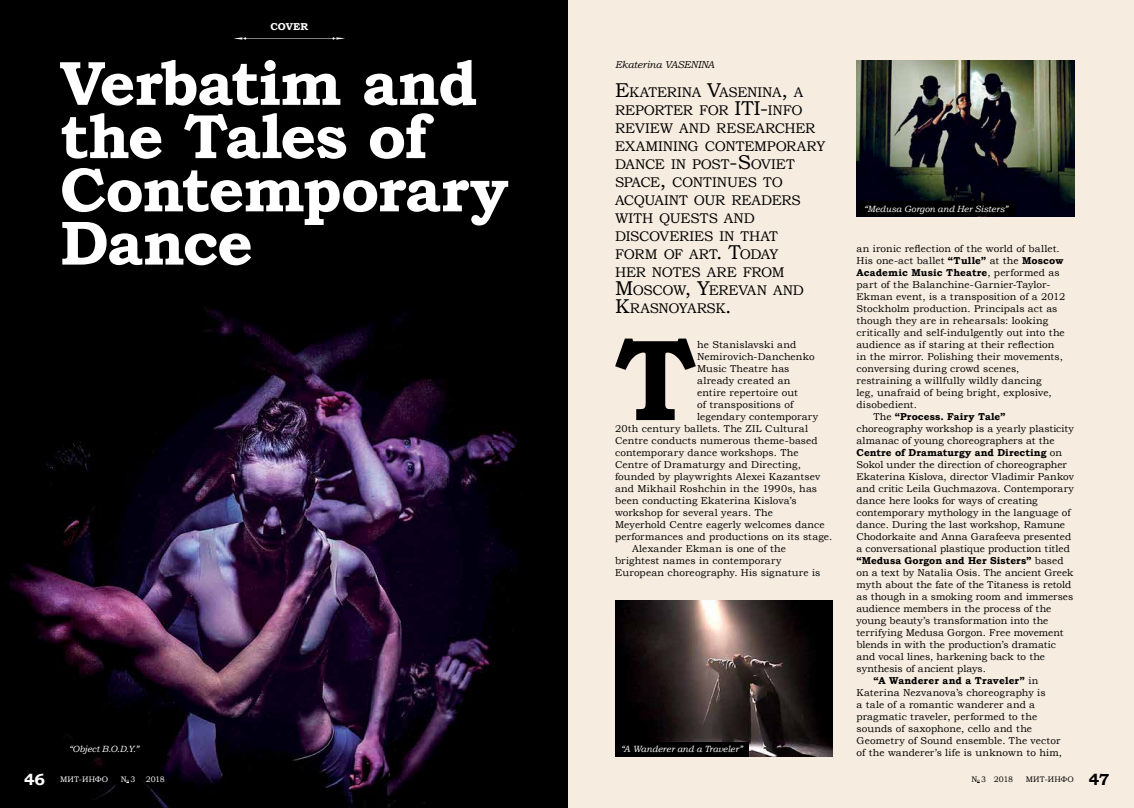
<style>
.page{position:relative;width:1134px;height:808px;background:#fff}
.page>*{position:absolute;margin:0;border:0;box-sizing:border-box;transform-origin:0 0}
.t1{font:700 115.7px "Bookman Old Style";color:#000}
.t2{font:700 62.6px/53.2px "Bookman Old Style";letter-spacing:-.025em;color:#fff}
.t3{font:14px/18px "Bookman Old Style";letter-spacing:-.01em;color:#000}
.t4{font:10px "Bookman Old Style";letter-spacing:.01em;color:#000}
.t5{font:700 10px "Bookman Old Style";letter-spacing:.01em;color:#000}
.t6{font:10px "Bookman Old Style";letter-spacing:.03em;color:#000}
.t7{font:italic 10px "Bookman Old Style";letter-spacing:-.01em;color:#000}
.t8{font:700 10px "Bookman Old Style";letter-spacing:.005em;color:#fff}
.t9{font:italic 9px "Bookman Old Style";letter-spacing:-.005em;color:#fff}
.t10{font:8px "Bookman Old Style";letter-spacing:.02em;color:#fff}
.t11{font:8px "Bookman Old Style";letter-spacing:.02em;color:#000}
.s1{font-size:20px}
.s2{font-weight:700}
.s3{font-weight:400}
.s4{font-weight:700;font-size:16px}
.s5{font-size:4.6px}
</style>
<div class="page">
<div style="left:567px;top:0;width:567px;height:808px;background:#f7ece0"></div>
<img style="left:0;top:0;width:567px;height:808px">
<svg style="left:233px;top:37px;width:112px;height:3px"></svg>
<div style="left:60px;top:742px;width:88px;height:14px;background:#000"></div>
<img style="left:857px;top:60px;width:217px;height:156px">
<img style="left:615px;top:600px;width:217px;height:156px">
<div style="left:857px;top:202px;width:158px;height:14px;background:#000"></div>
<div style="left:615px;top:742px;width:133px;height:14px;background:#000"></div>
<p class="t8" style="left:270px;top:19px;width:39px">COVER</p>
<h2 class="t2" style="left:60px;top:56px;width:450px">Verbatim and the Tales of<br>Contemporary<br>Dance</h2>
<p class="t7" style="left:615px;top:58px;width:101px">Ekaterina VASENINA</p>
<p class="t3" style="left:615px;top:83px;width:212px"><span class="s1">E</span>KATERINA <span class="s1">V</span>ASENINA<span class="s1">,</span> A<br>REPORTER FOR <span class="s1">ITI-</span>INFO<br>REVIEW AND RESEARCHER<br>EXAMINING CONTEMPORARY<br>DANCE IN POST<span class="s1">-S</span>OVIET<br>SPACE<span class="s1">,</span> CONTINUES TO<br>ACQUAINT OUR READERS<br>WITH QUESTS AND<br>DISCOVERIES IN THAT<br>FORM OF ART<span class="s1">. T</span>ODAY<br>HER NOTES ARE FROM<br><span class="s1">M</span>OSCOW<span class="s1">, Y</span>EREVAN AND<br><span class="s1">K</span>RASNOYARSK<span class="s1">.</span></p>
<p class="t9" style="left:69px;top:743px;width:72px">“Object B.O.D.Y.”</p>
<h1 class="t1" style="left:615px;top:297px;width:82px">T</h1>
<p class="t4" style="left:697px;top:338px;width:101px">he Stanislavski and</p>
<p class="t4" style="left:697px;top:350px;width:119px">Nemirovich-Danchenko</p>
<p class="t4" style="left:697px;top:362px;width:94px">Music Theatre has</p>
<p class="t4" style="left:697px;top:374px;width:95px">already created an</p>
<p class="t4" style="left:697px;top:386px;width:102px">entire repertoire out</p>
<p class="t4" style="left:697px;top:398px;width:98px">of transpositions of</p>
<p class="t4" style="left:697px;top:410px;width:123px">legendary contemporary</p>
<p class="t4" style="left:615px;top:422px;width:195px">20th century ballets. The ZIL Cultural</p>
<p class="t4" style="left:615px;top:434px;width:204px">Centre conducts numerous theme-based</p>
<p class="t4" style="left:615px;top:446px;width:185px">contemporary dance workshops. The</p>
<p class="t4" style="left:615px;top:458px;width:187px">Centre of Dramaturgy and Directing,</p>
<p class="t4" style="left:615px;top:470px;width:207px">founded by playwrights Alexei Kazantsev</p>
<p class="t4" style="left:615px;top:482px;width:204px">and Mikhail Roshchin in the 1990s, has</p>
<p class="t4" style="left:615px;top:494px;width:183px">been conducting Ekaterina Kislova’s</p>
<p class="t4" style="left:615px;top:506px;width:159px">workshop for several years. The</p>
<p class="t4" style="left:615px;top:518px;width:211px">Meyerhold Centre eagerly welcomes dance</p>
<p class="t4" style="left:615px;top:530px;width:219px">performances and productions on its stage.</p>
<p class="t4" style="left:632px;top:542px;width:155px">Alexander Ekman is one of the</p>
<p class="t4" style="left:615px;top:554px;width:168px">brightest names in contemporary</p>
<p class="t4" style="left:615px;top:566px;width:207px">European choreography. His signature is</p>
<p class="t9" style="left:621px;top:743px;width:123px">“A Wanderer and a Traveler”</p>
<p class="t9" style="left:864px;top:203px;width:146px">“Medusa Gorgon and Her Sisters”</p>
<p class="t4" style="left:856px;top:242px;width:205px">an ironic reflection of the world of ballet.</p>
<p class="t4" style="left:856px;top:254px;width:209px">His one-act ballet <span class="s2">“Tulle”</span> at the <span class="s2">Moscow</span></p>
<p class="t5" style="left:856px;top:265px;width:205px">Academic Music Theatre<span class="s3">, performed as</span></p>
<p class="t4" style="left:856px;top:278px;width:195px">part of the Balanchine-Garnier-Taylor-</p>
<p class="t4" style="left:856px;top:290px;width:210px">Ekman event, is a transposition of a 2012</p>
<p class="t4" style="left:856px;top:302px;width:202px">Stockholm production. Principals act as</p>
<p class="t4" style="left:856px;top:314px;width:193px">though they are in rehearsals: looking</p>
<p class="t4" style="left:856px;top:326px;width:210px">critically and self-indulgently out into the</p>
<p class="t4" style="left:856px;top:338px;width:199px">audience as if staring at their reflection</p>
<p class="t4" style="left:856px;top:350px;width:208px">in the mirror. Polishing their movements,</p>
<p class="t4" style="left:856px;top:362px;width:164px">conversing during crowd scenes,</p>
<p class="t6" style="left:856px;top:374px;width:187px">restraining a willfully wildly dancing</p>
<p class="t4" style="left:856px;top:386px;width:197px">leg, unafraid of being bright, explosive,</p>
<p class="t4" style="left:856px;top:398px;width:62px">disobedient.</p>
<p class="t5" style="left:873px;top:409px;width:134px"><span class="s3">The</span> “Process. Fairy Tale”</p>
<p class="t4" style="left:856px;top:422px;width:219px">choreography workshop is a yearly plasticity</p>
<p class="t4" style="left:856px;top:434px;width:200px">almanac of young choreographers at the</p>
<p class="t5" style="left:856px;top:445px;width:207px">Centre of Dramaturgy and Directing <span class="s3">on</span></p>
<p class="t4" style="left:856px;top:458px;width:212px">Sokol under the direction of choreographer</p>
<p class="t4" style="left:856px;top:470px;width:219px">Ekaterina Kislova, director Vladimir Pankov</p>
<p class="t4" style="left:856px;top:482px;width:219px">and critic Leila Guchmazova. Contemporary</p>
<p class="t4" style="left:856px;top:494px;width:183px">dance here looks for ways of creating</p>
<p class="t4" style="left:856px;top:506px;width:216px">contemporary mythology in the language of</p>
<p class="t4" style="left:856px;top:518px;width:210px">dance. During the last workshop, Ramune</p>
<p class="t4" style="left:856px;top:530px;width:216px">Chodorkaite and Anna Garafeeva presented</p>
<p class="t4" style="left:856px;top:542px;width:215px">a conversational plastique production titled</p>
<p class="t5" style="left:856px;top:553px;width:209px">“Medusa Gorgon and Her Sisters” <span class="s3">based</span></p>
<p class="t4" style="left:856px;top:566px;width:218px">on a text by Natalia Osis. The ancient Greek</p>
<p class="t4" style="left:856px;top:578px;width:216px">myth about the fate of the Titaness is retold</p>
<p class="t4" style="left:856px;top:590px;width:218px">as though in a smoking room and immerses</p>
<p class="t4" style="left:856px;top:602px;width:196px">audience members in the process of the</p>
<p class="t4" style="left:856px;top:614px;width:193px">young beauty’s transformation into the</p>
<p class="t4" style="left:856px;top:626px;width:209px">terrifying Medusa Gorgon. Free movement</p>
<p class="t4" style="left:856px;top:638px;width:201px">blends in with the production’s dramatic</p>
<p class="t4" style="left:856px;top:650px;width:190px">and vocal lines, harkening back to the</p>
<p class="t4" style="left:856px;top:662px;width:131px">synthesis of ancient plays.</p>
<p class="t5" style="left:873px;top:673px;width:166px">“A Wanderer and a Traveler” <span class="s3">in</span></p>
<p class="t4" style="left:856px;top:686px;width:191px">Katerina Nezvanova’s choreography is</p>
<p class="t4" style="left:856px;top:698px;width:180px">a tale of a romantic wanderer and a</p>
<p class="t4" style="left:856px;top:710px;width:182px">pragmatic traveler, performed to the</p>
<p class="t4" style="left:856px;top:722px;width:177px">sounds of saxophone, cello and the</p>
<p class="t4" style="left:856px;top:734px;width:206px">Geometry of Sound ensemble. The vector</p>
<p class="t4" style="left:856px;top:746px;width:207px">of the wanderer’s life is unknown to him,</p>
<p class="t10" style="left:24px;top:774px;width:86px"><span class="s4">46</span> МИТ-ИНФО</p>
<p class="t10" style="left:121px;top:774px;width:16px">N<span class="s5">o</span> 3</p>
<p class="t10" style="left:146px;top:774px;width:21px">2018</p>
<p class="t11" style="left:972px;top:774px;width:43px">N<span class="s5">o</span> 3 2018</p>
<p class="t11" style="left:1026px;top:774px;width:85px">МИТ-ИНФО <span class="s4">47</span></p>
</div>
